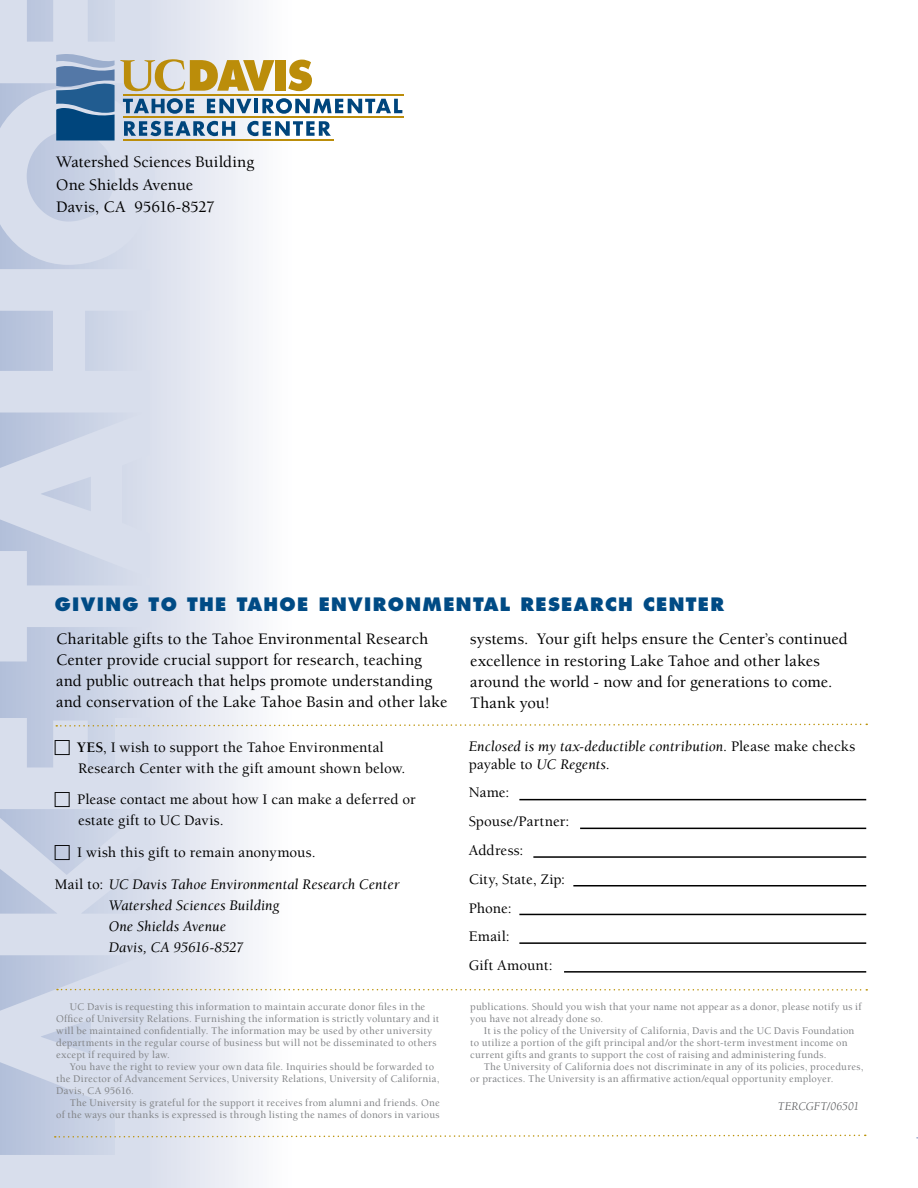
<style>
.page{position:relative;width:918px;height:1188px;background:#fff}
.page>*{position:absolute;margin:0;border:0;box-sizing:border-box;transform-origin:0 0}
.t1{font:800 18px "Futura Std";letter-spacing:.075em;color:#004b85}
.t2{font:500 16.5px/21px "Berkeley Std";color:#000}
.t3{font:italic 15px/21px "Berkeley Std";letter-spacing:.005em;color:#000}
.t4{font:500 15px/28.8px "Berkeley Std";letter-spacing:.005em;color:#000}
.t5{font:italic 12px "Berkeley Std";letter-spacing:.01em;color:#58595b}
.t6{font:500 10.5px/12px "Berkeley Std";letter-spacing:.02em;color:#808285}
.s1{font-weight:500;font-style:normal}
.s2{font-weight:700}
</style>
<div class="page">
<svg style="left:155px;top:0;width:116px;height:1188px"></svg>
<svg style="left:0;top:0;width:155px;height:1188px;fill:#d8deec"></svg>
<svg style="left:55px;top:1134px;width:811px;height:4px"></svg>
<hr style="left:123px;top:117px;width:280px;height:1px;background:#bb8d0a">
<hr style="left:123px;top:94px;width:280px;height:1px;background:#bb8d0a">
<svg style="left:56px;top:54px;width:346px;height:87px"></svg>
<svg style="left:56px;top:723px;width:811px;height:4px"></svg>
<hr style="left:519px;top:799px;width:347px;height:1px;background:#000">
<hr style="left:580px;top:828px;width:286px;height:1px;background:#000">
<hr style="left:533px;top:856px;width:333px;height:2px;background:#000">
<hr style="left:519px;top:914px;width:347px;height:1px;background:#000">
<hr style="left:564px;top:971px;width:302px;height:2px;background:#000">
<hr style="left:573px;top:885px;width:293px;height:1px;background:#000">
<svg style="left:57px;top:989px;width:810px;height:2px"></svg>
<hr style="left:519px;top:942px;width:347px;height:2px;background:#000">
<svg style="left:55px;top:739px;width:15px;height:16px"></svg>
<svg style="left:55px;top:792px;width:15px;height:15px"></svg>
<svg style="left:55px;top:845px;width:15px;height:15px"></svg>
<h2 class="t2" style="left:56px;top:151px;width:200px;line-height:22.5px">Watershed Sciences Building<br>One Shields Avenue<br>Davis, CA 95616-8527</h2>
<h1 class="t1" style="left:55px;top:593px;width:671px">GIVING TO THE TAHOE ENVIRONMENTAL RESEARCH CENTER</h1>
<h2 class="t2" style="left:56px;top:629px;width:393px">Charitable gifts to the Tahoe Environmental Research Center provide crucial support for research, teaching and public outreach that helps promote understanding and conservation of the Lake Tahoe Basin and other lake</h2>
<h2 class="t2" style="left:470px;top:629px;width:379px">systems. Your gift helps ensure the Center’s continued excellence in restoring Lake Tahoe and other lakes around the world - now and for generations to come.<br>Thank you!</h2>
<h3 class="t3" style="left:469px;top:737px;width:388px;line-height:18px">Enclosed is my tax-deductible contribution. <span class="s1">Please make checks payable to</span> UC Regents<span class="s1">.</span></h3>
<h3 class="t4" style="left:469px;top:779px;width:102px">Name:<br>Spouse/Partner:<br>Address:<br>City, State, Zip:<br>Phone:<br>Email:<br>Gift Amount:</h3>
<p class="t6" style="left:56px;top:1000px;width:384px;text-indent:14px">UC Davis is requesting this information to maintain accurate donor files in the Office of University Relations. Furnishing the information is strictly voluntary and it will be maintained confidentially. The information may be used by other university departments in the regular course of business but will not be disseminated to others except if required by law.</p>
<p class="t6" style="left:56px;top:1060px;width:385px;text-indent:14px">You have the right to review your own data file. Inquiries should be forwarded to the Director of Advancement Services, University Relations, University of California,<br>Davis, CA 95616.</p>
<p class="t6" style="left:56px;top:1096px;width:385px;text-align:right">The University is grateful for the support it receives from alumni and friends. One<br>of the ways our thanks is expressed is through listing the names of donors in various</p>
<h3 class="t4" style="left:77px;top:737px;width:330px;line-height:21px"><span class="s2">YES</span>, I wish to support the Tahoe Environmental<br>Research Center with the gift amount shown below.</h3>
<h3 class="t4" style="left:77px;top:789px;width:340px;line-height:21px">Please contact me about how I can make a deferred or estate gift to UC Davis.</h3>
<h3 class="t3" style="left:55px;top:837px;width:346px;line-height:31.8px;text-indent:22px"><span class="s1">I wish this gift to remain anonymous.<br>Mail to:</span> UC Davis Tahoe Environmental Research Center</h3>
<h3 class="t3" style="left:109px;top:895px;width:172px">Watershed Sciences Building<br>One Shields Avenue<br>Davis, CA 95616-8527</h3>
<p class="t6" style="left:470px;top:1000px;width:393px">publications. Should you wish that your name not appear as a donor, please notify us if you have not already done so.</p>
<p class="t6" style="left:470px;top:1024px;width:386px;text-indent:14px">It is the policy of the University of California, Davis and the UC Davis Foundation to utilize a portion of the gift principal and/or the short-term investment income on current gifts and grants to support the cost of raising and administering funds.</p>
<p class="t6" style="left:470px;top:1060px;width:395px;text-indent:14px">The University of California does not discriminate in any of its policies, procedures, or practices. The University is an affirmative action/equal opportunity employer.</p>
<p class="t5" style="left:778px;top:1100px;width:83px">TERCGFT/06501</p>
</div>
